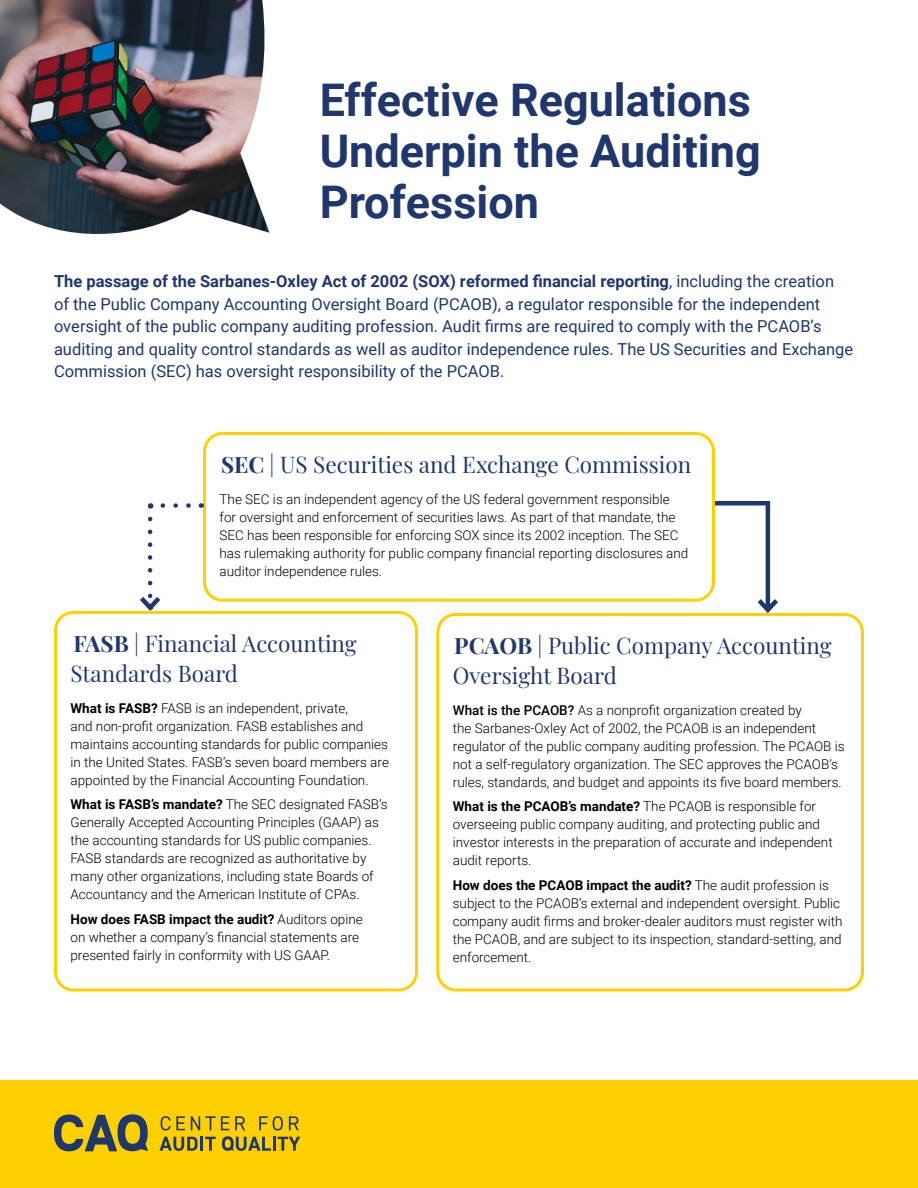
<style>
.page{position:relative;width:918px;height:1188px;background:#fff}
.page>*{position:absolute;margin:0;border:0;box-sizing:border-box;transform-origin:0 0}
.TEXT_-_Section_Title{font:700 45px/51px "Roboto";color:#1f376c}
.t1{font:22.5px/30px "Playfair Display";color:#1f376c}
.t2{font:16.5px/22.5px "Roboto";color:#1f376c}
.t3{font:300 13.5px/18px "Roboto";color:#000}
.s1{font-weight:700}
.s2{font-weight:500}
</style>
<div class="page">
<div style="left:203px;top:432px;width:512px;height:170px;border:3px solid #ffd000;border-radius:18px"></div>
<div style="left:436px;top:613px;width:428px;height:379px;border:3px solid #ffd000;border-radius:18px"></div>
<div style="left:54px;top:611px;width:364px;height:381px;border:3px solid #ffd000;border-radius:18px"></div>
<div style="left:715px;top:501px;width:53px;height:5px;background:#1f376c"></div>
<hr style="left:766px;top:501px;width:4px;height:109px;background:#1f376c">
<svg style="left:753px;top:594px;width:30px;height:22px"></svg>
<svg style="left:163px;top:503px;width:28px;height:5px"></svg>
<svg style="left:135px;top:519px;width:30px;height:95px"></svg>
<div style="left:0;top:1080px;width:918px;height:108px;background:#ffd000"></div>
<img style="left:0;top:0;width:269px;height:234px">
<svg style="left:54px;top:1114px;width:94px;height:37px"></svg>
<svg style="left:159px;top:1116px;width:141px;height:35px"></svg>
<p class="TEXT_-_Section_Title" style="left:320px;top:73px;width:443px">Effective Regulations<br>Underpin the Auditing<br>Profession</p>
<p class="t2" style="left:54px;top:270px;width:801px"><span class="s1">The passage of the Sarbanes-Oxley Act of 2002 (SOX) reformed financial reporting</span>, including the creation of the Public Company Accounting Oversight Board (PCAOB), a regulator responsible for the independent oversight of the public company auditing profession. Audit firms are required to comply with the PCAOB’s auditing and quality control standards as well as auditor independence rules. The US Securities and Exchange Commission (SEC) has oversight responsibility of the PCAOB.</p>
<p class="t1" style="left:221px;top:448px;width:472px"><span class="s1">SEC</span> | US Securities and Exchange Commission</p>
<p class="t3" style="left:220px;top:489px;width:470px">The SEC is an independent agency of the US federal government responsible for oversight and enforcement of securities laws. As part of that mandate, the SEC has been responsible for enforcing SOX since its 2002 inception. The SEC has rulemaking authority for public company financial reporting disclosures and auditor independence rules.</p>
<p class="t1" style="left:70px;top:626px;width:288px"><span class="s1">FASB</span> | Financial Accounting<br>Standards Board</p>
<p class="t3" style="left:70px;top:698px;width:320px"><span class="s1">What is FASB?</span> FASB is an independent, private,<br>and non-profit organization. FASB establishes and maintains accounting standards for public companies in the United States. FASB’s seven board members are appointed by the Financial Accounting Foundation.</p>
<p class="t3" style="left:70px;top:795px;width:319px"><span class="s1">What is FASB’s mandate?</span> The SEC designated FASB’s Generally Accepted Accounting Principles (GAAP) as the accounting standards for US public companies.<br>FASB standards are recognized as authoritative by many other organizations, including state Boards of Accountancy and the American Institute of CPAs.</p>
<p class="t3" style="left:70px;top:910px;width:294px"><span class="s1">How does FASB impact the audit?</span> Auditors opine on whether a company’s financial statements are presented fairly in conformity with US GAAP.</p>
<p class="t1" style="left:453px;top:629px;width:380px"><span class="s1">PCAOB</span> | Public Company Accounting<br>Oversight Board</p>
<p class="t3" style="left:453px;top:700px;width:393px"><span class="s2">What is the PCAOB?</span> As a nonprofit organization created by<br>the Sarbanes-Oxley Act of 2002, the PCAOB is an independent regulator of the public company auditing profession. The PCAOB is not a self-regulatory organization. The SEC approves the PCAOB’s rules, standards, and budget and appoints its five board members.</p>
<p class="t3" style="left:453px;top:797px;width:381px"><span class="s1">What is the PCAOB’s mandate?</span> The PCAOB is responsible for overseeing public company auditing, and protecting public and investor interests in the preparation of accurate and independent audit reports.</p>
<p class="t3" style="left:453px;top:876px;width:391px"><span class="s1">How does the PCAOB impact the audit?</span> The audit profession is subject to the PCAOB’s external and independent oversight. Public company audit firms and broker-dealer auditors must register with the PCAOB, and are subject to its inspection, standard-setting, and enforcement.</p>
</div>
